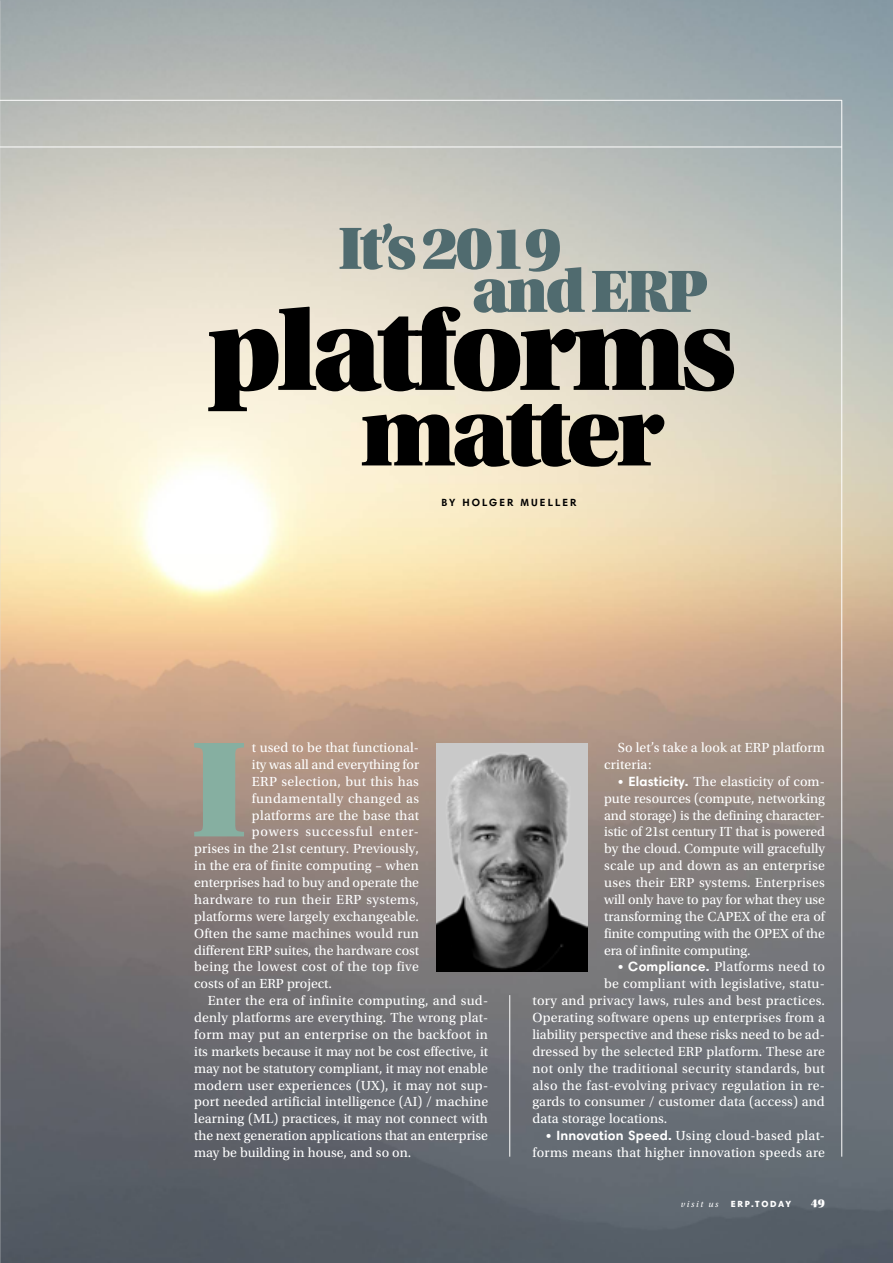
<style>
.page{position:relative;width:893px;height:1263px;background:#fff}
.page>*{position:absolute;margin:0;border:0;box-sizing:border-box;transform-origin:0 0}
.t1{font:143.7px "Utopia Std Black Headline";color:#86afa1}
.t2{font:117.15px "Utopia Std Black Headline";letter-spacing:-.04em;color:#000}
.t3{font:98.1px "Utopia Std Black Headline";letter-spacing:-.04em;color:#000}
.t4{font:63px "Utopia Std Black Headline";letter-spacing:-.04em;color:#506b6f}
.t5{font:13.8px/16.8px "Utopia Std";letter-spacing:.01em;color:#fff}
.t6{font:13.8px "Utopia Std";letter-spacing:.03em;color:#fff}
.t7{font:13.8px "Utopia Std";letter-spacing:.055em;color:#fff}
.t8{font:12px "Utopia Std Black Headline";color:#fff}
.t9{font:700 10.5px "Harmonia Sans Pro Cyr";letter-spacing:.2em;color:#000}
.t10{font:900 9px "Harmonia Sans Pro Cyr";letter-spacing:.19em;color:#fff}
.t11{font:italic 9px "Utopia Std";letter-spacing:.185em;color:#fff}
.s1{font-family:"Harmonia Sans Pro Cyr";font-weight:700;font-size:13.5px}
</style>
<div class="page">
<img style="left:1px;top:0;width:892px;height:1263px">
<img style="left:0;top:0;width:1px;height:1263px">
<hr style="left:841px;top:100px;width:1px;height:1057px;background:#fff">
<hr style="left:0;top:100px;width:842px;height:1px;background:#fff">
<hr style="left:0;top:147px;width:842px;height:1px;background:#fff">
<hr style="left:509px;top:995px;width:1px;height:162px;background:#fff">
<img style="left:436px;top:743px;width:151px;height:228px">
<h3 class="t4" style="left:338px;top:215px;width:225px">It’s 2019</h3>
<h3 class="t4" style="left:472px;top:258px;width:237px">and ERP</h3>
<h2 class="t2" style="left:207px;top:290px;width:530px">platforms</h2>
<h3 class="t3" style="left:360px;top:382px;width:305px">matter</h3>
<p class="t9" style="left:441px;top:496px;width:136px">BY HOLGER MUELLER</p>
<h1 class="t1" style="left:191px;top:714px;width:57px">I</h1>
<p class="t5" style="left:252px;top:739px;width:169px">t used to be that functional-</p>
<p class="t5" style="left:252px;top:756px;width:169px">ity was all and everything for</p>
<p class="t5" style="left:252px;top:773px;width:169px">ERP selection, but this has</p>
<p class="t5" style="left:252px;top:790px;width:169px">fundamentally changed as</p>
<p class="t5" style="left:252px;top:807px;width:169px">platforms are the base that</p>
<p class="t7" style="left:252px;top:824px;width:169px">powers successful enter-</p>
<p class="t5" style="left:194px;top:841px;width:226px">prises in the 21st century. Previously,</p>
<p class="t5" style="left:194px;top:857px;width:226px">in the era of finite computing – when</p>
<p class="t5" style="left:194px;top:874px;width:226px">enterprises had to buy and operate the</p>
<p class="t5" style="left:194px;top:891px;width:226px">hardware to run their ERP systems,</p>
<p class="t5" style="left:194px;top:908px;width:226px">platforms were largely exchangeable.</p>
<p class="t5" style="left:194px;top:925px;width:226px">Often the same machines would run</p>
<p class="t5" style="left:194px;top:942px;width:226px">different ERP suites, the hardware cost</p>
<p class="t5" style="left:194px;top:959px;width:226px">being the lowest cost of the top five</p>
<p class="t5" style="left:194px;top:976px;width:139px">costs of an ERP project.</p>
<p class="t5" style="left:208px;top:992px;width:282px">Enter the era of infinite computing, and sud-</p>
<p class="t5" style="left:194px;top:1009px;width:295px">denly platforms are everything. The wrong plat-</p>
<p class="t5" style="left:194px;top:1026px;width:295px">form may put an enterprise on the backfoot in</p>
<p class="t5" style="left:194px;top:1043px;width:296px">its markets because it may not be cost effective, it</p>
<p class="t5" style="left:194px;top:1060px;width:295px">may not be statutory compliant, it may not enable</p>
<p class="t5" style="left:194px;top:1077px;width:296px">modern user experiences (UX), it may not sup-</p>
<p class="t5" style="left:194px;top:1094px;width:296px">port needed artificial intelligence (AI) / machine</p>
<p class="t5" style="left:194px;top:1110px;width:295px">learning (ML) practices, it may not connect with</p>
<p class="t5" style="left:194px;top:1127px;width:295px">the next generation applications that an enterprise</p>
<p class="t5" style="left:194px;top:1144px;width:219px">may be building in house, and so on.</p>
<p class="t5" style="left:604px;top:739px;width:222px;text-indent:14px">So let’s take a look at ERP platform criteria:</p>
<p class="t5" style="left:604px;top:773px;width:222px;text-align:justify;text-indent:14px"><span class="s1">• Elasticity.</span> The elasticity of com&shy;pute resources (compute, networking and storage) is the defining character&shy;istic of 21st century IT that is powered by the cloud. Compute will gracefully scale up and down as an enterprise uses their ERP systems. Enterprises will only have to pay for what they use transforming the CAPEX of the era of finite computing with the OPEX of the era of infinite computing.</p>
<p class="t5" style="left:618px;top:959px;width:209px"><span class="s1">• Compliance.</span> Platforms need to</p>
<p class="t5" style="left:604px;top:976px;width:222px">be compliant with legislative, statu-</p>
<p class="t5" style="left:532px;top:992px;width:294px">tory and privacy laws, rules and best practices.</p>
<p class="t5" style="left:532px;top:1009px;width:294px">Operating software opens up enterprises from a</p>
<p class="t5" style="left:532px;top:1026px;width:294px">liability perspective and these risks need to be ad-</p>
<p class="t5" style="left:532px;top:1043px;width:294px">dressed by the selected ERP platform. These are</p>
<p class="t5" style="left:532px;top:1060px;width:294px">not only the traditional security standards, but</p>
<p class="t6" style="left:532px;top:1077px;width:294px">also the fast-evolving privacy regulation in re-</p>
<p class="t5" style="left:532px;top:1094px;width:294px">gards to consumer / customer data (access) and</p>
<p class="t5" style="left:532px;top:1111px;width:136px">data storage locations.</p>
<p class="t5" style="left:532px;top:1127px;width:294px;text-align:right"><span class="s1">• Innovation Speed.</span> Using cloud-based plat&shy;forms means that higher innovation speeds are</p>
<p class="t11" style="left:681px;top:1199px;width:39px">visit us</p>
<p class="t10" style="left:731px;top:1198px;width:62px">ERP.TODAY</p>
<p class="t8" style="left:811px;top:1197px;width:16px">49</p>
</div>
